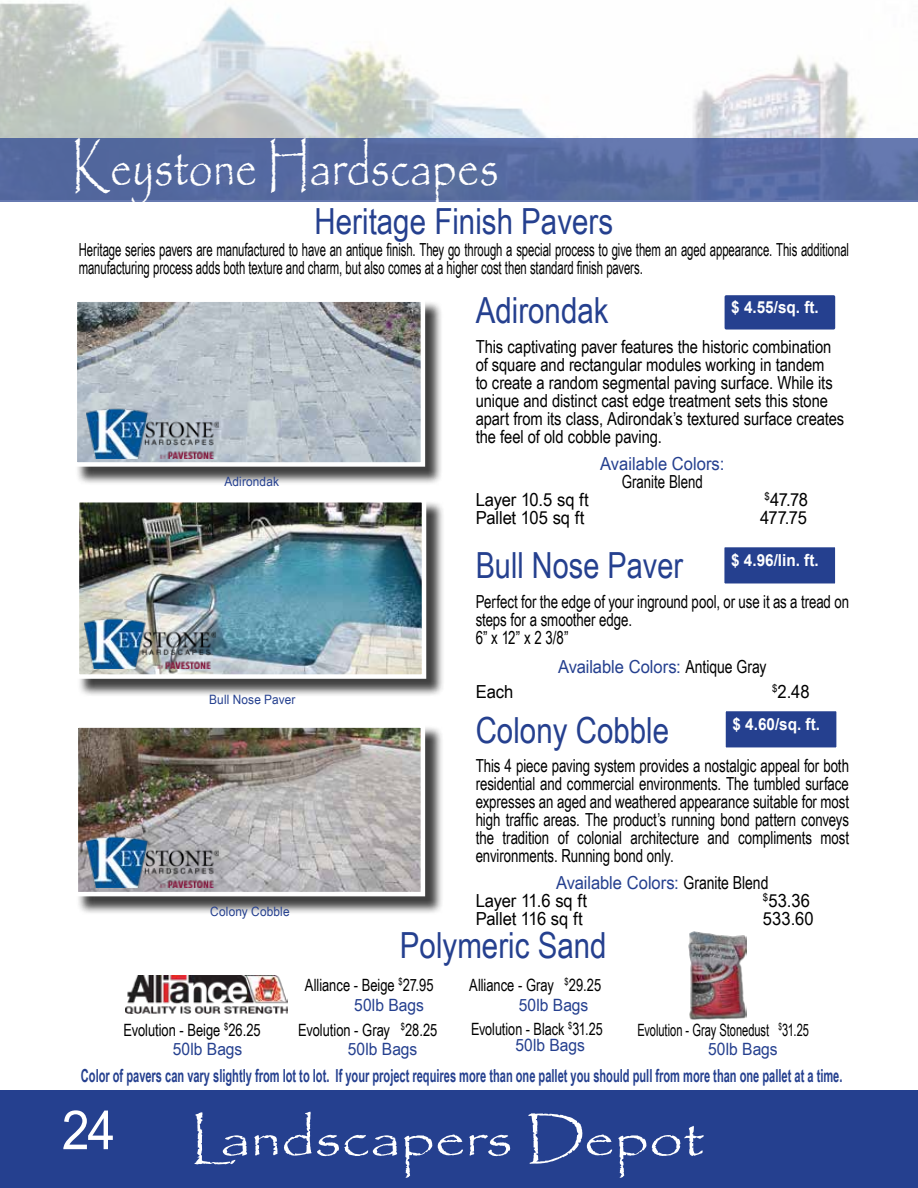
<style>
.page{position:relative;width:918px;height:1188px;background:#fff}
.page>*{position:absolute;margin:0;border:0;box-sizing:border-box;transform-origin:0 0}
.t1{font:57px "Papyrus";color:#fff;scale:.76 1}
.t2{font:54px "Papyrus";letter-spacing:-.01em;color:#fff;scale:1.13 1}
.t3{font:54px "Arial Narrow";color:#fff;scale:1.13 1}
.t4{font:36px "Arial Narrow";color:#25408f}
.t5{font:18px/18px "Arial Narrow";letter-spacing:-.005em;color:#000;scale:.9 1}
.t6{font:18px/18px "Arial Narrow";letter-spacing:-.005em;color:#000}
.t7{font:18px/18px "Arial Narrow";letter-spacing:-.005em;color:#000;scale:.77 1}
.t8{font:700 18px "Arial Narrow";color:#25408f;scale:.75 1}
.t9{font:18px "Arial Narrow";letter-spacing:-.005em;color:#000;scale:1.13 1}
.t10{font:18px "Arial Narrow";color:#25408f;scale:1.13 1}
.t11{font:18px/18px "Arial Narrow";letter-spacing:-.005em;color:#000;scale:.95 1}
.t12{font:16.95px "Arial Narrow";letter-spacing:-.005em;color:#000;scale:.93 1}
.t13{font:16.95px "Arial Narrow";color:#25408f;scale:1.13 1}
.t14{font:16.95px "Arial Narrow";letter-spacing:-.005em;color:#000;scale:.8 1}
.t15{font:16.95px "Arial Narrow";letter-spacing:-.005em;color:#000;scale:.91 1}
.t16{font:700 16.65px "Arial";color:#fff;scale:.92 1}
.t17{font:12.9px "Arial Narrow";letter-spacing:.01em;color:#25408f;scale:1.13 1}
.s1{color:#000}
.s2{color:#25408f}
</style>
<div class="page">
<div style="left:0;top:1090px;width:918px;height:98px;background:#25408f"></div>
<img style="left:0;top:3px;width:918px;height:136px">
<div style="left:0;top:139px;width:918px;height:63px;background:linear-gradient(to right,#52679c,#5d70a6)"></div>
<div style="left:76px;top:726px;width:368px;height:189px;background:#000;opacity:.75"></div>
<svg style="left:76px;top:726px;width:351px;height:173px;background:#9f9a95"></svg>
<div style="left:77px;top:500px;width:368px;height:197px;background:#000;opacity:.75"></div>
<img style="left:77px;top:500px;width:352px;height:181px">
<div style="left:75px;top:300px;width:369px;height:185px;background:#000;opacity:.75"></div>
<svg style="left:75px;top:300px;width:352px;height:169px;background:#b1b9bf"></svg>
<div style="left:723px;top:294px;width:114px;height:37px;background:#25408f;border-radius:3px"></div>
<div style="left:722px;top:292px;width:116px;height:41px;border:3px solid #fff;border-radius:3px"></div>
<svg style="left:724px;top:547px;width:112px;height:37px;background:#2c4692"></svg>
<svg style="left:725px;top:711px;width:112px;height:37px;background:#2c4692"></svg>
<img style="left:688px;top:932px;width:58px;height:87px">
<img style="left:87px;top:404px;width:131px;height:55px">
<img style="left:87px;top:833px;width:131px;height:54px">
<img style="left:84px;top:614px;width:132px;height:55px">
<img style="left:125px;top:975px;width:163px;height:39px">
<h1 class="t1" style="left:72px;top:131px;width:563px">Keystone Hardscapes</h1>
<h3 class="t4" style="left:315px;top:195px;width:300px">Heritage Finish Pavers</h3>
<p class="t7" style="left:79px;top:240px;width:1002px">Heritage series pavers are manufactured to have an antique finish. They go through a special process to give them an aged appearance. This additional manufacturing process adds both texture and charm, but also comes at a higher cost then standard finish pavers.</p>
<p class="t17" style="left:225px;top:472px;width:50px">Adirondak</p>
<p class="t17" style="left:209px;top:690px;width:78px">Bull Nose Paver</p>
<p class="t17" style="left:210px;top:902px;width:72px">Colony Cobble</p>
<h3 class="t4" style="left:476px;top:284px;width:134px">Adirondak</h3>
<p class="t6" style="left:476px;top:337px;width:370px">This captivating paver features the historic combination of square and rectangular modules working in tandem<br>to create a random segmental paving surface. While its unique and distinct cast edge treatment sets this stone apart from its class, Adirondak’s textured surface creates the feel of old cobble paving.</p>
<p class="t10" style="left:600px;top:450px;width:112px">Available Colors:</p>
<p class="t5" style="left:622px;top:472px;width:92px">Granite Blend</p>
<p class="t9" style="left:476px;top:486px;width:102px">Layer 10.5 sq ft</p>
<p class="t9" style="left:765px;top:486px;width:40px"><sup>$</sup>47.78</p>
<p class="t9" style="left:476px;top:504px;width:98px">Pallet 105 sq ft</p>
<p class="t9" style="left:760px;top:504px;width:43px">477.75</p>
<h3 class="t4" style="left:476px;top:539px;width:209px">Bull Nose Paver</h3>
<p class="t5" style="left:476px;top:592px;width:416px">Perfect for the edge of your inground pool, or use it as a tread on steps for a smoother edge.<br>6” x 12” x 2 3/8”</p>
<p class="t10" style="left:558px;top:653px;width:186px">Available Colors: <span class="s1">Antique Gray</span></p>
<p class="t9" style="left:476px;top:678px;width:35px">Each</p>
<p class="t9" style="left:772px;top:678px;width:35px"><sup>$</sup>2.48</p>
<h3 class="t4" style="left:476px;top:704px;width:195px">Colony Cobble</h3>
<p class="t5" style="left:476px;top:756px;width:416px;text-align:justify">This 4 piece paving system provides a nostalgic appeal for both residential and commercial environments. The tumbled surface expresses an aged and weathered appearance suitable for most high traffic areas. The product’s running bond pattern conveys the tradition of colonial architecture and compliments most environments. Running bond only.</p>
<p class="t11" style="left:476px;top:873px;width:310px;text-indent:81px"><span class="s2">Available Colors:</span> Granite Blend<br>Layer 11.6 sq ft</p>
<p class="t16" style="left:731px;top:296px;width:97px">$ 4.55/sq. ft.</p>
<p class="t16" style="left:731px;top:549px;width:97px">$ 4.96/lin. ft.</p>
<p class="t16" style="left:733px;top:713px;width:97px">$ 4.60/sq. ft.</p>
<p class="t9" style="left:763px;top:887px;width:43px"><sup>$</sup>53.36</p>
<p class="t9" style="left:476px;top:905px;width:96px">Pallet 116 sq ft</p>
<p class="t9" style="left:763px;top:905px;width:47px">533.60</p>
<h3 class="t4" style="left:400px;top:919px;width:208px">Polymeric Sand</h3>
<p class="t12" style="left:123px;top:1018px;width:149px">Evolution - Beige <sup>$</sup>26.25</p>
<p class="t13" style="left:173px;top:1037px;width:63px">50lb Bags</p>
<p class="t12" style="left:305px;top:972px;width:140px">Alliance - Beige <sup>$</sup>27.95</p>
<p class="t12" style="left:298px;top:1018px;width:151px">Evolution - Gray <sup>$</sup>28.25</p>
<p class="t13" style="left:354px;top:993px;width:63px">50lb Bags</p>
<p class="t13" style="left:348px;top:1037px;width:63px">50lb Bags</p>
<p class="t12" style="left:469px;top:972px;width:143px">Alliance - Gray <sup>$</sup>29.25</p>
<p class="t13" style="left:519px;top:993px;width:63px">50lb Bags</p>
<p class="t15" style="left:471px;top:1017px;width:146px">Evolution - Black <sup>$</sup>31.25</p>
<p class="t13" style="left:515px;top:1033px;width:63px">50lb Bags</p>
<p class="t14" style="left:637px;top:1018px;width:216px">Evolution - Gray Stonedust <sup>$</sup>31.25</p>
<p class="t13" style="left:708px;top:1037px;width:63px">50lb Bags</p>
<p class="t8" style="left:81px;top:1062px;width:1017px">Color of pavers can vary slightly from lot to lot. If your project requires more than one pallet you should pull from more than one pallet at a time.</p>
<h2 class="t3" style="left:62px;top:1091px;width:49px">24</h2>
<h2 class="t2" style="left:190px;top:1105px;width:456px">Landscapers Depot</h2>
</div>
